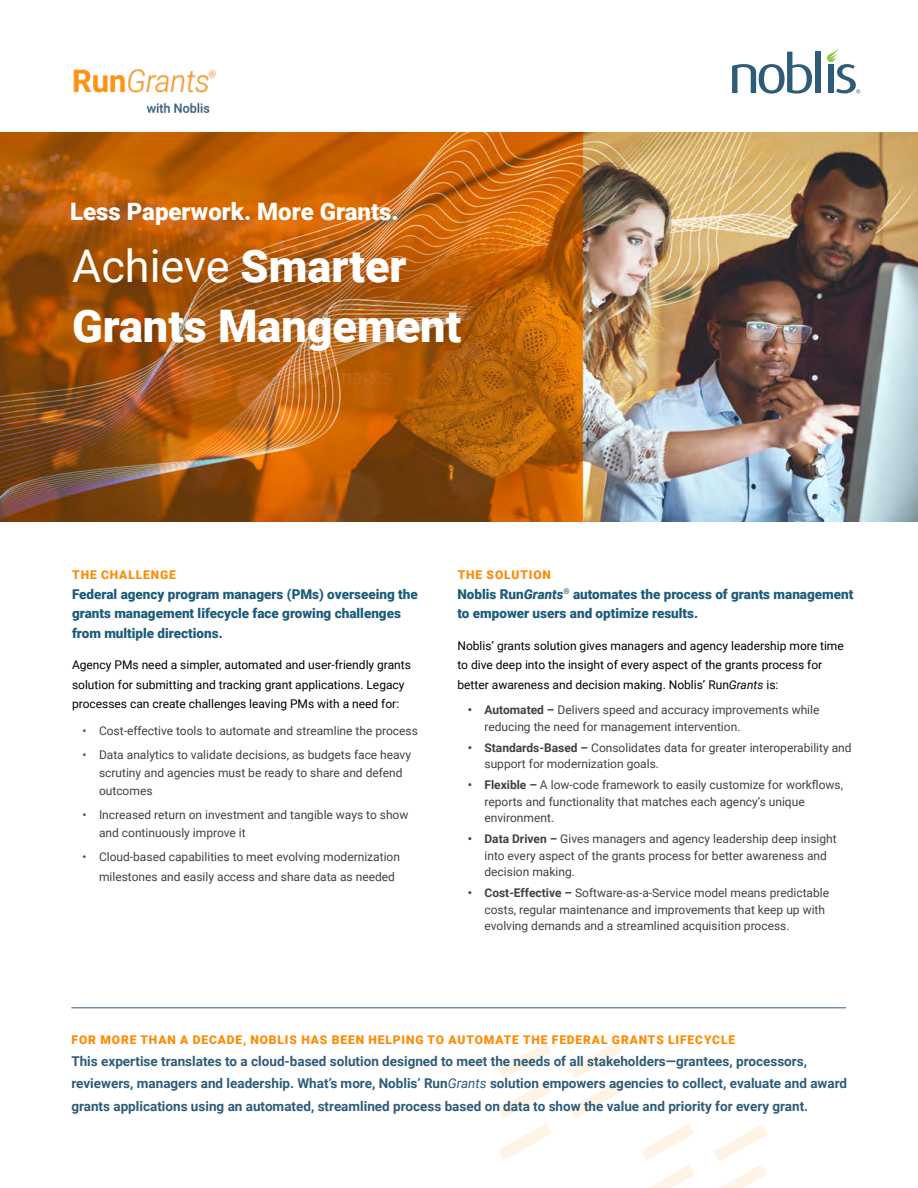
<style>
.page{position:relative;width:918px;height:1188px;background:#fff}
.page>*{position:absolute;margin:0;border:0;box-sizing:border-box;transform-origin:0 0}
.t1{font:900 45px/60px "Roboto";color:#fff}
.t2{font:900 24px "Roboto";color:#fff}
.t3{font:700 13.5px/22.2px "Roboto";color:#2e5c78}
.t4{font:900 13.5px/19.5px "Roboto";color:#1c5c7b}
.t5{font:12px/16.5px "Roboto";color:#414042}
.t6{font:12px/19.5px "Roboto";color:#000}
.t7{font:900 12px "Roboto";letter-spacing:.075em;color:#ff8a00}
.s1{font-weight:400}
.s2{font-style:italic}
.s3{font-weight:700}
.s4{font-weight:400;font-style:italic}
</style>
<div class="page">
<img style="left:0;top:132px;width:918px;height:390px">
<svg style="left:732px;top:52px;width:80px;height:42px"></svg>
<div style="left:816px;top:52px;width:5px;height:41px;background:#2e5b77"></div>
<svg style="left:827px;top:49px;width:33px;height:44px"></svg>
<svg style="left:498px;top:1042px;width:269px;height:146px"></svg>
<hr style="left:71px;top:1008px;width:775px;height:1px;background:#2e5c78">
<img style="left:73px;top:69px;width:143px;height:45px">
<h2 class="t2" style="left:70px;top:195px;width:330px">Less Paperwork. More Grants.</h2>
<h1 class="t1" style="left:72px;top:235px;width:391px"><span class="s1">Achieve</span> Smarter<br>Grants Mangement</h1>
<p class="t7" style="left:72px;top:566px;width:105px">THE CHALLENGE</p>
<p class="t4" style="left:72px;top:584px;width:347px">Federal agency program managers (PMs) overseeing the grants management lifecycle face growing challenges from multiple directions.</p>
<p class="t6" style="left:72px;top:655px;width:341px">Agency PMs need a simpler, automated and user-friendly grants solution for submitting and tracking grant applications. Legacy processes can create challenges leaving PMs with a need for:</p>
<p class="t5" style="left:82px;top:722px;width:337px">• Cost-effective tools to automate and streamline the process</p>
<p class="t5" style="left:99px;top:745px;width:314px;line-height:18px;text-indent:-16px">• Data analytics to validate decisions, as budgets face heavy scrutiny and agencies must be ready to share and defend outcomes</p>
<p class="t5" style="left:99px;top:805px;width:311px;line-height:18px;text-indent:-16px">• Increased return on investment and tangible ways to show and continuously improve it</p>
<p class="t5" style="left:99px;top:847px;width:303px;line-height:19.5px;text-indent:-16px">• Cloud-based capabilities to meet evolving modernization milestones and easily access and share data as needed</p>
<p class="t7" style="left:458px;top:566px;width:95px">THE SOLUTION</p>
<p class="t4" style="left:457px;top:584px;width:398px">Noblis Run<span class="s2">Grants</span><sup>®</sup> automates the process of grants management to empower users and optimize results.</p>
<p class="t6" style="left:458px;top:635px;width:388px">Noblis’ grants solution gives managers and agency leadership more time to dive deep into the insight of every aspect of the grants process for better awareness and decision making. Noblis’ Run<span class="s2">Grants</span> is:</p>
<p class="t5" style="left:484px;top:701px;width:337px;text-indent:-16px"><span class="s3">• Automated –</span> Delivers speed and accuracy improvements while reducing the need for management intervention.</p>
<p class="t5" style="left:484px;top:739px;width:369px;text-indent:-16px"><span class="s3">• Standards-Based –</span> Consolidates data for greater interoperability and support for modernization goals.</p>
<p class="t5" style="left:484px;top:776px;width:360px;text-indent:-16px"><span class="s3">• Flexible –</span> A low-code framework to easily customize for workflows, reports and functionality that matches each agency’s unique environment.</p>
<p class="t5" style="left:484px;top:830px;width:354px;text-indent:-16px"><span class="s3">• Data Driven –</span> Gives managers and agency leadership deep insight into every aspect of the grants process for better awareness and decision making.</p>
<p class="t5" style="left:484px;top:884px;width:346px;text-indent:-16px"><span class="s3">• Cost-Effective –</span> Software-as-a-Service model means predictable costs, regular maintenance and improvements that keep up with evolving demands and a streamlined acquisition process.</p>
<p class="t7" style="left:72px;top:1031px;width:665px">FOR MORE THAN A DECADE, NOBLIS HAS BEEN HELPING TO AUTOMATE THE FEDERAL GRANTS LIFECYCLE</p>
<p class="t3" style="left:71px;top:1050px;width:777px">This expertise translates to a cloud-based solution designed to meet the needs of all stakeholders—grantees, processors, reviewers, managers and leadership. What’s more, Noblis’ Run<span class="s4">Grants</span> solution empowers agencies to collect, evaluate and award grants applications using an automated, streamlined process based on data to show the value and priority for every grant.</p>
</div>
